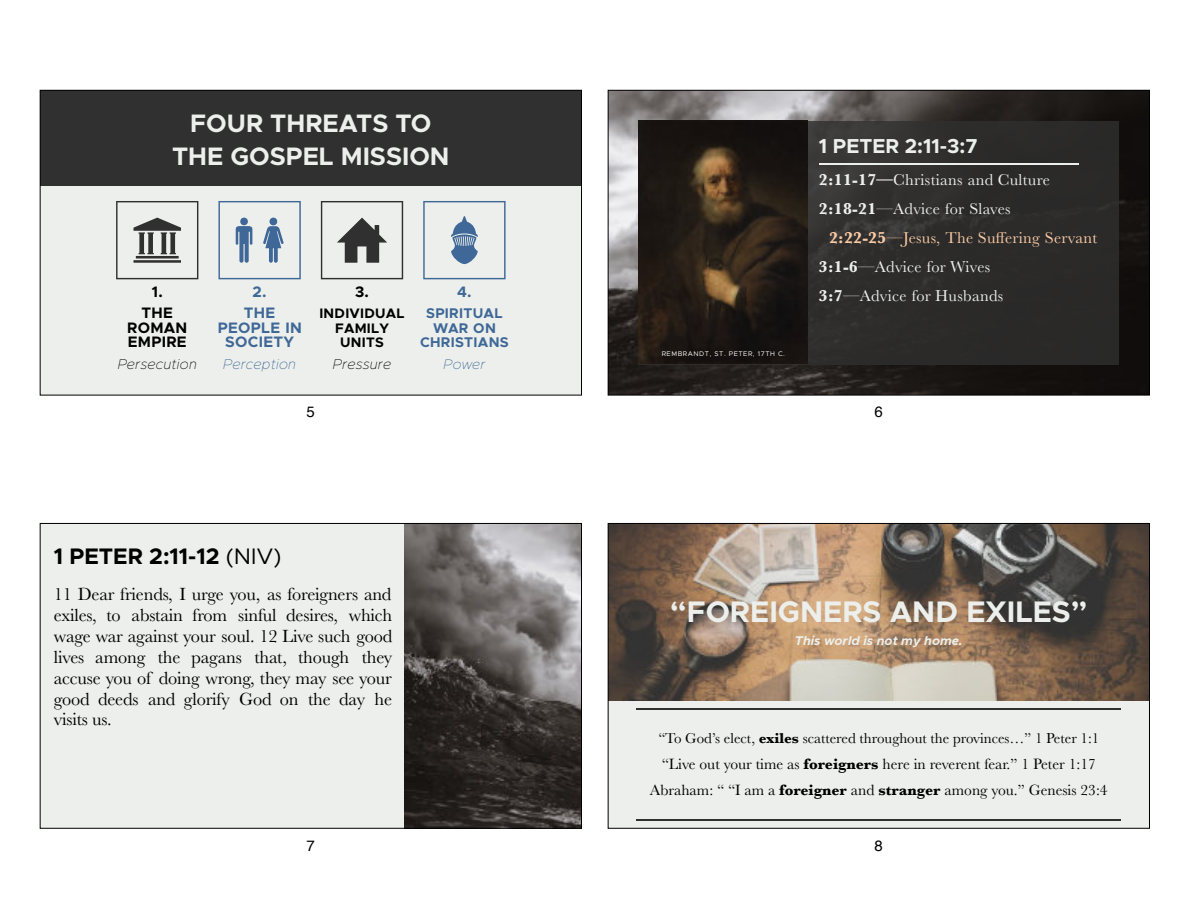
<style>
.page{position:relative;width:1189px;height:919px;background:#fff}
.page>*{position:absolute;margin:0;border:0;box-sizing:border-box;transform-origin:0 0}
.t1{font:700 29.85px "Metropolis";color:#ecefeb}
.t2{font:700 25.35px/33px "Metropolis";color:#ecefeb;text-align:center}
.t3{font:700 22.5px "Metropolis";color:#000}
.t4{font:700 20.25px "Metropolis";color:#ecefeb}
.t5{font:18.3px/20.9px "Baskerville";letter-spacing:-.01em;color:#000;text-align:justify}
.t6{font:16.35px/29px "Baskerville";letter-spacing:.02em;color:#ecefeb}
.t7{font:15.45px/26px "Baskerville";color:#000;text-align:center}
.t8{font:700 15.15px/21.5px "Metropolis";letter-spacing:.02em;color:#3f6797;text-align:center}
.t9{font:700 15.15px/21.5px "Metropolis";letter-spacing:.02em;color:#000;text-align:center}
.t10{font:15px "Baskerville";color:#000}
.t11{font:15px "Helvetica";color:#000}
.t12{font:700 14.1px/14.7px "Metropolis";letter-spacing:.02em;color:#3f6797;text-align:center}
.t13{font:italic 100 14.1px "Metropolis";letter-spacing:.02em;color:#000}
.t14{font:italic 100 14.1px "Metropolis";letter-spacing:.02em;color:#3f6797}
.t15{font:700 13.8px/14.7px "Metropolis";letter-spacing:.02em;color:#000;text-align:center}
.t16{font:italic 100 13.8px "Metropolis";letter-spacing:.01em;color:#3f6797}
.t17{font:italic 700 12.75px "Metropolis";color:#ecefeb}
.t18{font:6.75px "Metropolis";letter-spacing:.08em;color:#fff}
.s1{font-weight:400}
.s2{font-weight:700}
.s3{font-weight:700;color:#fbcaa3}
.s4{color:#fbcaa3}
</style>
<div class="page">
<div style="left:40px;top:90px;width:541px;height:305px;background:#ecefeb"></div>
<div style="left:40px;top:90px;width:541px;height:96px;background:#303030"></div>
<svg style="left:116px;top:201px;width:82px;height:78px"></svg>
<svg style="left:218px;top:201px;width:83px;height:78px"></svg>
<svg style="left:321px;top:201px;width:82px;height:78px"></svg>
<svg style="left:423px;top:201px;width:83px;height:78px"></svg>
<div style="left:40px;top:90px;width:542px;height:305px;border:1px solid #000"></div>
<img style="left:610px;top:92px;width:538px;height:301px">
<div style="left:639px;top:121px;width:480px;height:243px;background:#303030"></div>
<img style="left:639px;top:121px;width:169px;height:242px">
<hr style="left:819px;top:163px;width:259px;height:1px;background:#ecefeb">
<div style="left:608px;top:90px;width:542px;height:305px;border:1px solid #000"></div>
<div style="left:40px;top:523px;width:541px;height:305px;background:#ecefeb"></div>
<img style="left:404px;top:525px;width:176px;height:301px">
<div style="left:40px;top:523px;width:542px;height:305px;border:1px solid #000"></div>
<div style="left:608px;top:523px;width:541px;height:305px;background:#ecefeb"></div>
<img style="left:610px;top:525px;width:538px;height:176px">
<hr style="left:636px;top:819px;width:485px;height:1px;background:#303030">
<hr style="left:636px;top:708px;width:485px;height:1px;background:#303030">
<div style="left:608px;top:523px;width:542px;height:305px;border:1px solid #000"></div>
<h2 class="t2" style="left:172px;top:108px;width:279px">FOUR THREATS TO<br>THE GOSPEL MISSION</h2>
<p class="t9" style="left:142px;top:281px;width:33px">1.<br>THE</p>
<p class="t9" style="left:127px;top:321px;width:62px;line-height:14.7px;text-align:left">ROMAN<br>EMPIRE</p>
<p class="t13" style="left:118px;top:357px;width:81px">Persecution</p>
<p class="t8" style="left:244px;top:281px;width:33px">2.<br>THE</p>
<p class="t8" style="left:218px;top:321px;width:85px;line-height:14.7px">PEOPLE IN<br>SOCIETY</p>
<p class="t14" style="left:223px;top:357px;width:74px">Perception</p>
<p class="t9" style="left:355px;top:281px;width:15px">3.</p>
<p class="t15" style="left:319px;top:307px;width:87px">INDIVIDUAL<br>FAMILY<br>UNITS</p>
<p class="t13" style="left:333px;top:357px;width:60px">Pressure</p>
<p class="t11" style="left:307px;top:406px;width:10px">5</p>
<p class="t8" style="left:457px;top:281px;width:16px">4.</p>
<p class="t12" style="left:420px;top:306px;width:90px">SPIRITUAL<br>WAR ON<br>CHRISTIANS</p>
<p class="t16" style="left:444px;top:358px;width:43px">Power</p>
<p class="t3" style="left:54px;top:546px;width:229px">1 PETER 2:11-12 <span class="s1">(NIV)</span></p>
<p class="t5" style="left:54px;top:583px;width:340px">11 Dear friends, I urge you, as foreigners and exiles, to abstain from sinful desires, which wage war against your soul. 12 Live such good lives among the pagans that, though they accuse you of doing wrong, they may see your good deeds and glorify God on the day he visits us.</p>
<p class="t11" style="left:307px;top:839px;width:10px">7</p>
<p class="t18" style="left:662px;top:351px;width:125px">REMBRANDT, ST. PETER, 17TH C.</p>
<p class="t4" style="left:819px;top:137px;width:160px">1 PETER 2:11-3:7</p>
<p class="t6" style="left:819px;top:165px;width:233px"><span class="s2">2:11-17—</span>Christians and Culture<br><span class="s2">2:18-21</span>—Advice for Slaves</p>
<p class="t6" style="left:819px;top:223px;width:280px;text-indent:10px"><span class="s3">2:22-25</span><span class="s4">—Jesus, The Suffering Servant<br></span><span class="s2">3:1-6</span>—Advice for Wives<br><span class="s2">3:7</span>—Advice for Husbands</p>
<p class="t11" style="left:875px;top:406px;width:10px">6</p>
<h1 class="t1" style="left:670px;top:598px;width:419px">“FOREIGNERS AND EXILES”</h1>
<p class="t17" style="left:795px;top:634px;width:169px">This world is not my home.</p>
<p class="t10" style="left:658px;top:730px;width:442px">“To God’s elect, <span class="s2">exiles</span> scattered throughout the provinces…” 1 Peter 1:1</p>
<p class="t7" style="left:650px;top:751px;width:459px">“Live out your time as <span class="s2">foreigners</span> here in reverent fear.” 1 Peter 1:17<br>Abraham: “ “I am a <span class="s2">foreigner</span> and <span class="s2">stranger</span> among you.” Genesis 23:4</p>
<p class="t11" style="left:875px;top:839px;width:10px">8</p>
</div>
